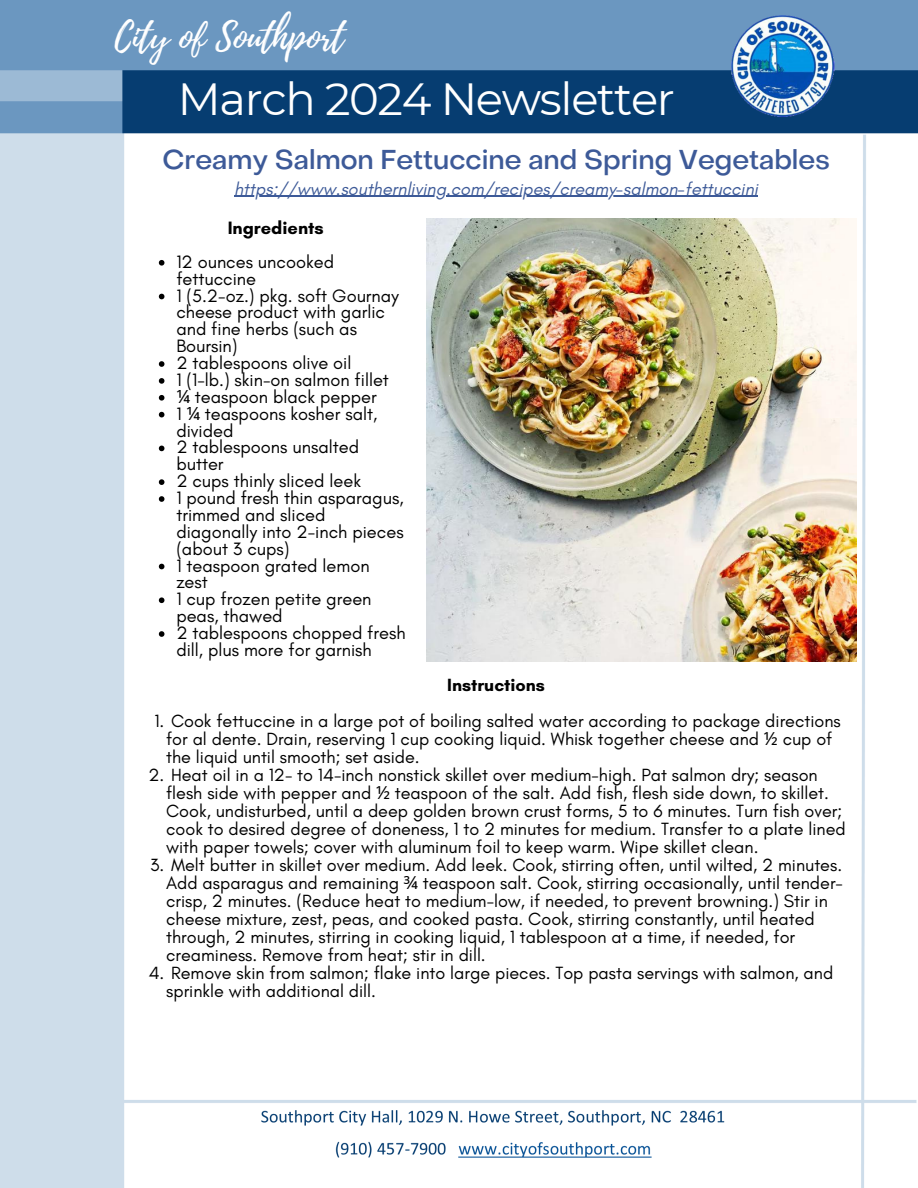
<style>
.page{position:relative;width:918px;height:1188px;background:#fff}
.page>*{position:absolute;margin:0;border:0;box-sizing:border-box;transform-origin:0 0}
.t1{font:45px "Montserrat";letter-spacing:-.03em;color:#fff}
.t2{font:36px "Playlist Script";color:#fff}
.t3{font:500 27px "Object Sans";color:#3d5a98}
.t4{font:18.3px/16.8px "Glacial Indifference";color:#000}
.t5{font:700 18.3px "Glacial Indifference";color:#000}
.t6{font:18px/18px "Glacial Indifference";color:#000}
.t7{font:italic 18px "Glacial Indifference";color:#3d5a98}
.t8{font:700 18px "Glacial Indifference";color:#000}
.s1{font-family:"Noto Sans"}
</style>
<div class="page">
<img style="left:0;top:0;width:918px;height:1188px">
<svg style="left:912px;top:286px;width:6px;height:6px"></svg>
<img style="left:426px;top:219px;width:430px;height:443px">
<svg style="left:159px;top:260px;width:5px;height:6px"></svg>
<svg style="left:159px;top:294px;width:5px;height:5px"></svg>
<svg style="left:159px;top:361px;width:5px;height:6px"></svg>
<svg style="left:159px;top:378px;width:5px;height:6px"></svg>
<svg style="left:159px;top:395px;width:5px;height:6px"></svg>
<svg style="left:159px;top:412px;width:5px;height:5px"></svg>
<svg style="left:159px;top:446px;width:5px;height:5px"></svg>
<svg style="left:159px;top:479px;width:5px;height:6px"></svg>
<svg style="left:159px;top:496px;width:5px;height:6px"></svg>
<svg style="left:159px;top:564px;width:5px;height:5px"></svg>
<svg style="left:159px;top:597px;width:5px;height:6px"></svg>
<svg style="left:159px;top:631px;width:5px;height:6px"></svg>
<hr style="left:234px;top:196px;width:524px;height:1px;background:#3d5a98">
<h2 class="t2" style="left:115px;top:11px;width:231px">City of Southport</h2>
<h1 class="t1" style="left:178px;top:72px;width:498px">March 2024 Newsletter</h1>
<h3 class="t3" style="left:162px;top:149px;width:669px">Creamy Salmon Fettuccine and Spring Vegetables</h3>
<p class="t7" style="left:234px;top:177px;width:525px">https://www.southernliving.com/recipes/creamy-salmon-fettuccini</p>
<p class="t5" style="left:228px;top:217px;width:98px">Ingredients</p>
<p class="t4" style="left:176px;top:253px;width:231px">12 ounces uncooked fettuccine<br>1 (5.2-oz.) pkg. soft Gournay cheese product with garlic and fine herbs (such as<br>Boursin)<br>2 tablespoons olive oil<br>1 (1-lb.) skin-on salmon fillet <span class="s1">¼</span> teaspoon black pepper<br>1 <span class="s1">¼</span> teaspoons kosher salt, divided<br>2 tablespoons unsalted butter<br>2 cups thinly sliced leek<br>1 pound fresh thin asparagus, trimmed and sliced diagonally into 2-inch pieces (about 3 cups)<br>1 teaspoon grated lemon zest<br>1 cup frozen petite green peas, thawed<br>2 tablespoons chopped fresh dill, plus more for garnish</p>
<p class="t8" style="left:447px;top:674px;width:99px">Instructions</p>
<p class="t6" style="left:166px;top:712px;width:676px;text-indent:-12px">1. Cook fettuccine in a large pot of boiling salted water according to package directions for al dente. Drain, reserving 1 cup cooking liquid. Whisk together cheese and <span class="s1">½</span> cup of the liquid until smooth; set aside.</p>
<p class="t6" style="left:166px;top:766px;width:681px;text-indent:-18px">2. Heat oil in a 12- to 14-inch nonstick skillet over medium-high. Pat salmon dry; season flesh side with pepper and <span class="s1">½</span> teaspoon of the salt. Add fish, flesh side down, to skillet.<br>Cook, undisturbed, until a deep golden brown crust forms, 5 to 6 minutes. Turn fish over; cook to desired degree of doneness, 1 to 2 minutes for medium. Transfer to a plate lined with paper towels; cover with aluminum foil to keep warm. Wipe skillet clean.</p>
<p class="t6" style="left:166px;top:856px;width:678px;text-indent:-16px">3. Melt butter in skillet over medium. Add leek. Cook, stirring often, until wilted, 2 minutes.<br>Add asparagus and remaining <span class="s1">¾</span> teaspoon salt. Cook, stirring occasionally, until tender&shy;crisp, 2 minutes. (Reduce heat to medium-low, if needed, to prevent browning.) Stir in cheese mixture, zest, peas, and cooked pasta. Cook, stirring constantly, until heated through, 2 minutes, stirring in cooking liquid, 1 tablespoon at a time, if needed, for creaminess. Remove from heat; stir in dill.</p>
<p class="t6" style="left:166px;top:964px;width:669px;text-indent:-18px">4. Remove skin from salmon; flake into large pieces. Top pasta servings with salmon, and sprinkle with additional dill.</p>
</div>
